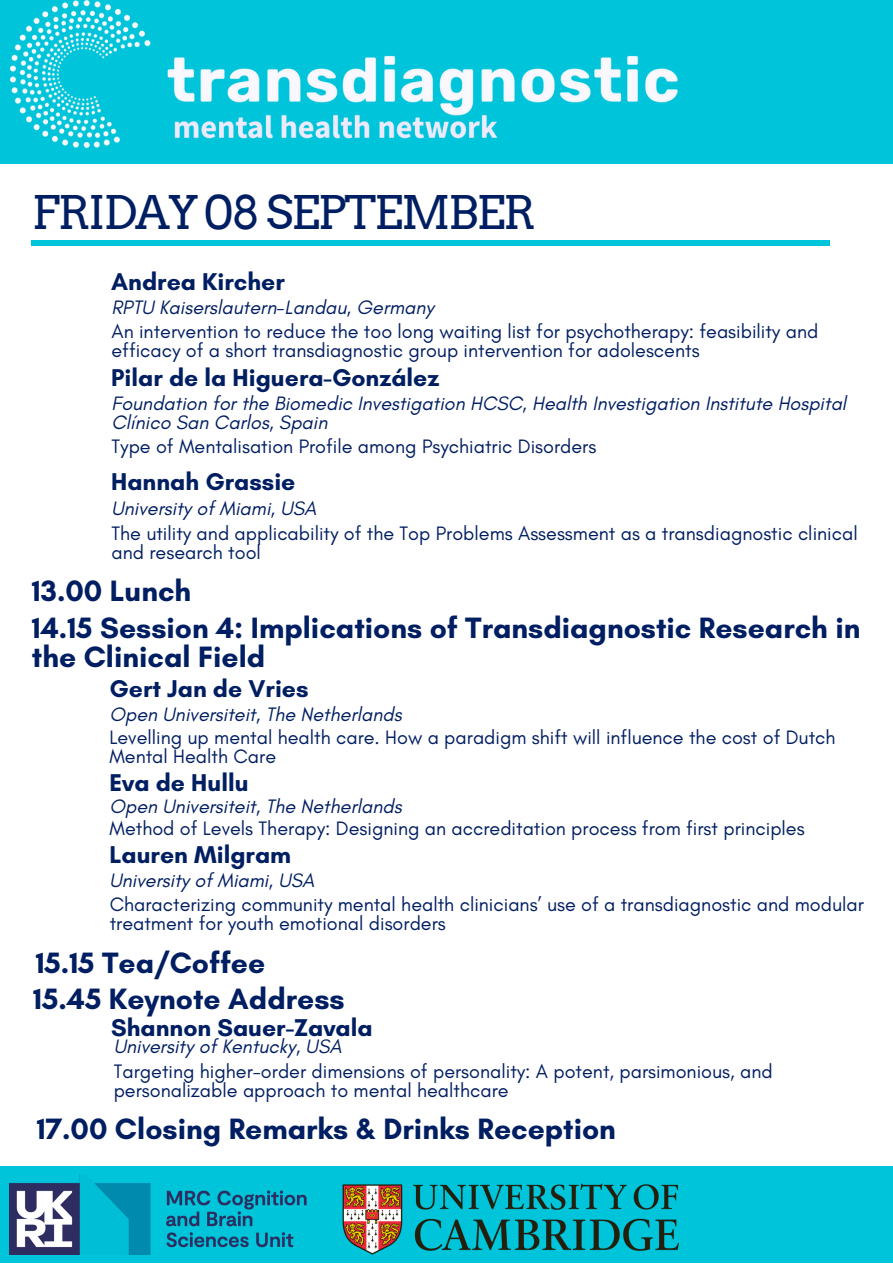
<style>
.page{position:relative;width:893px;height:1264px;background:#fff}
.page>*{position:absolute;margin:0;border:0;box-sizing:border-box;transform-origin:0 0}
.t1{font:46.35px "Arvo";letter-spacing:-.05em;color:#001e62}
.t2{font:700 30px/29.2px "Glacial Indifference";color:#001e62}
.t3{font:700 24.75px "Glacial Indifference";color:#001e62}
.t4{font:19.8px/19px "Glacial Indifference";color:#001e62}
.t5{font:italic 19.8px/19px "Glacial Indifference";color:#001e62}
</style>
<div class="page">
<div style="left:0;top:0;width:892px;height:164px;background:#00c4d9"></div>
<img style="left:11px;top:0;width:667px;height:147px">
<div style="left:0;top:1166px;width:892px;height:96px;background:#00c4d9"></div>
<div style="left:32px;top:241px;width:797px;height:5px;background:#00c4d9"></div>
<img style="left:9px;top:1174px;width:669px;height:80px">
<p class="t1" style="left:32px;top:184px;width:506px">FRIDAY 08 SEPTEMBER</p>
<p class="t3" style="left:111px;top:266px;width:175px">Andrea Kircher</p>
<p class="t5" style="left:111px;top:297px;width:324px">RPTU Kaiserslautern-Landau, Germany</p>
<p class="t4" style="left:111px;top:321px;width:708px">An intervention to reduce the too long waiting list for psychotherapy: feasibility and efficacy of a short transdiagnostic group intervention for adolescents</p>
<p class="t3" style="left:111px;top:362px;width:329px">Pilar de la Higuera-González</p>
<p class="t5" style="left:111px;top:393px;width:736px">Foundation for the Biomedic Investigation HCSC, Health Investigation Institute Hospital<br>Clínico San Carlos, Spain</p>
<p class="t4" style="left:111px;top:436px;width:486px">Type of Mentalisation Profile among Psychiatric Disorders</p>
<p class="t3" style="left:111px;top:467px;width:186px">Hannah Grassie</p>
<p class="t5" style="left:111px;top:499px;width:206px">University of Miami, USA</p>
<p class="t4" style="left:111px;top:523px;width:747px">The utility and applicability of the Top Problems Assessment as a transdiagnostic clinical and research tool</p>
<p class="t2" style="left:32px;top:575px;width:161px">13.00 Lunch</p>
<p class="t2" style="left:32px;top:612px;width:830px">14.15 Session 4: Implications of Transdiagnostic Research in the Clinical Field</p>
<p class="t3" style="left:109px;top:673px;width:201px">Gert Jan de Vries</p>
<p class="t5" style="left:109px;top:704px;width:294px">Open Universiteit, The Netherlands</p>
<p class="t4" style="left:109px;top:727px;width:727px">Levelling up mental health care. How a paradigm shift will influence the cost of Dutch<br>Mental Health Care</p>
<p class="t3" style="left:109px;top:767px;width:141px">Eva de Hullu</p>
<p class="t5" style="left:109px;top:796px;width:294px">Open Universiteit, The Netherlands</p>
<p class="t4" style="left:110px;top:818px;width:696px">Method of Levels Therapy: Designing an accreditation process from first principles</p>
<p class="t3" style="left:109px;top:839px;width:183px">Lauren Milgram</p>
<p class="t5" style="left:109px;top:870px;width:206px">University of Miami, USA</p>
<p class="t4" style="left:110px;top:894px;width:755px">Characterizing community mental health clinicians’ use of a transdiagnostic and modular treatment for youth emotional disorders</p>
<p class="t2" style="left:36px;top:947px;width:231px">15.15 Tea/Coffee</p>
<p class="t2" style="left:33px;top:984px;width:313px">15.45 Keynote Address</p>
<p class="t3" style="left:111px;top:1012px;width:263px">Shannon Sauer-Zavala</p>
<p class="t5" style="left:114px;top:1036px;width:229px">University of Kentucky, USA</p>
<p class="t4" style="left:114px;top:1061px;width:660px">Targeting higher-order dimensions of personality: A potent, parsimonious, and personalizable approach to mental healthcare</p>
<p class="t2" style="left:37px;top:1113px;width:580px">17.00 Closing Remarks &amp; Drinks Reception</p>
</div>
